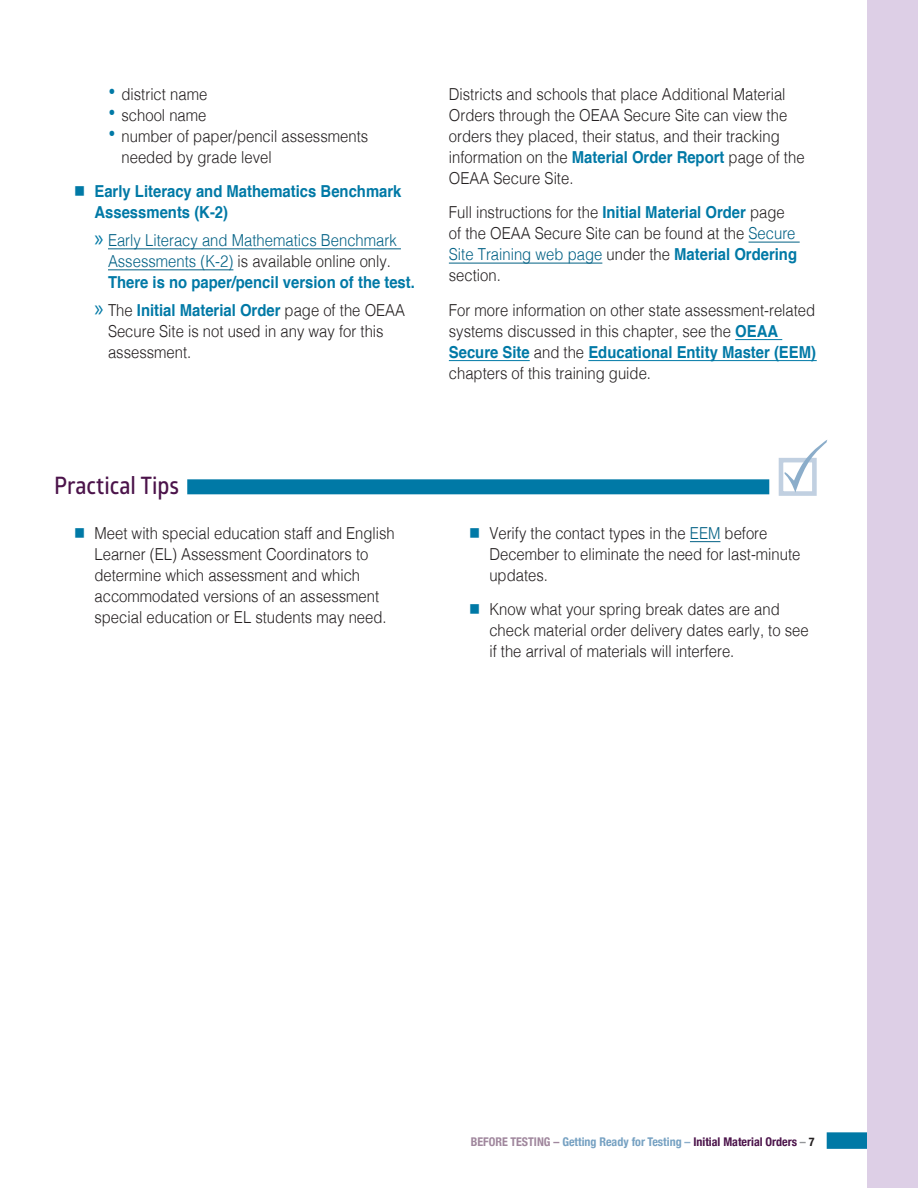
<style>
.page{position:relative;width:918px;height:1188px;background:#fff}
.page>*{position:absolute;margin:0;border:0;box-sizing:border-box;transform-origin:0 0}
.subhead1{font:24px "Glober Semi Bold Free";color:#4b134a;scale:.9 1}
.text1{font:300 16.5px/21px "Helvetica";color:#231f20;scale:.9 1}
.t1{font:300 16.5px/21px "Helvetica";color:#006084;scale:.9 1}
.t2{font:700 16.5px/21px "Helvetica";color:#0079a6;scale:.9 1}
.t3{font:700 condensed 12px "Helvetica Neue";color:#76a1c2}
.s1{font-weight:700;font-size:24px;color:#0079a6}
.s2{font-family:"Myriad Pro";font-weight:400;font-size:24px;color:#0079a6}
.s3{color:#231f20}
.s4{font-weight:700;color:#0079a6}
.s5{color:#006084}
.s6{color:#0079a6}
.s7{color:#a0879d}
.s8{color:#8badca}
.s9{color:#4b134a}
.s10{color:#939598}
</style>
<div class="page">
<div style="left:827px;top:1132px;width:51px;height:17px;background:#0079a6"></div>
<div style="left:867px;top:0;width:51px;height:1188px;background:#ddcfe6"></div>
<hr style="left:108px;top:248px;width:293px;height:1px;background:#006084">
<hr style="left:108px;top:269px;width:125px;height:1px;background:#006084">
<hr style="left:749px;top:242px;width:51px;height:1px;background:#006084">
<hr style="left:449px;top:263px;width:153px;height:1px;background:#006084">
<hr style="left:735px;top:339px;width:47px;height:1px;background:#0079a6">
<hr style="left:449px;top:360px;width:81px;height:1px;background:#0079a6">
<hr style="left:588px;top:360px;width:229px;height:1px;background:#0079a6">
<div style="left:187px;top:479px;width:582px;height:15px;background:#0079a6"></div>
<svg style="left:779px;top:458px;width:38px;height:38px"></svg>
<svg style="left:785px;top:440px;width:42px;height:53px"></svg>
<hr style="left:690px;top:541px;width:30px;height:1px;background:#006084">
<p class="text1" style="left:108px;top:82px;width:112px"><span class="s1">•</span> district name</p>
<p class="text1" style="left:108px;top:103px;width:111px"><span class="s1">•</span> school name</p>
<p class="text1" style="left:122px;top:124px;width:276px;text-indent:-14px"><span class="s1">•</span> number of paper/pencil assessments needed by grade level</p>
<p class="t2" style="left:94px;top:181px;width:343px;text-indent:-20px">■ Early Literacy and Mathematics Benchmark<br>Assessments (K-2)</p>
<p class="t1" style="left:108px;top:228px;width:343px;text-indent:-14px"><span class="s2">»</span> Early Literacy and Mathematics Benchmark<br>Assessments (K-2) <span class="s3">is available online only.<br></span><span class="s4">There is no paper/pencil version of the test.</span></p>
<p class="text1" style="left:108px;top:298px;width:332px;text-indent:-14px"><span class="s2">»</span> The <span class="s4">Initial Material Order</span> page of the OEAA<br>Secure Site is not used in any way for this assessment.</p>
<p class="text1" style="left:449px;top:82px;width:397px">Districts and schools that place Additional Material Orders through the OEAA Secure Site can view the orders they placed, their status, and their tracking information on the <span class="s4">Material Order Report</span> page of the OEAA Secure Site.</p>
<p class="text1" style="left:449px;top:201px;width:388px">Full instructions for the <span class="s4">Initial Material Order</span> page of the OEAA Secure Site can be found at the <span class="s5">Secure Site Training web page</span> under the <span class="s4">Material Ordering </span>section.</p>
<p class="text1" style="left:449px;top:298px;width:410px">For more information on other state assessment-related systems discussed in this chapter, see the <span class="s4">OEAA Secure Site</span> and the <span class="s4">Educational Entity Master (EEM) </span>chapters of this training guide.</p>
<p class="subhead1" style="left:54px;top:468px;width:141px">Practical Tips</p>
<p class="text1" style="left:94px;top:521px;width:335px;text-indent:-20px"><span class="s6">■</span> Meet with special education staff and English Learner (EL) Assessment Coordinators to determine which assessment and which accommodated versions of an assessment special education or EL students may need.</p>
<p class="text1" style="left:489px;top:521px;width:347px;text-indent:-20px"><span class="s6">■</span> Verify the contact types in the <span class="s5">EEM</span> before<br>December to eliminate the need for last‑minute updates.</p>
<p class="text1" style="left:489px;top:598px;width:356px;text-indent:-20px"><span class="s6">■</span> Know what your spring break dates are and check material order delivery dates early, to see if the arrival of materials will interfere.</p>
<p class="t3" style="left:471px;top:1132px;width:345px"><span class="s7">BEFORE TESTING –</span> Getting Ready for Testing <span class="s8">–</span> <span class="s9">Initial Material Orders</span> <span class="s10">–</span> <span class="s3">7</span></p>
</div>
